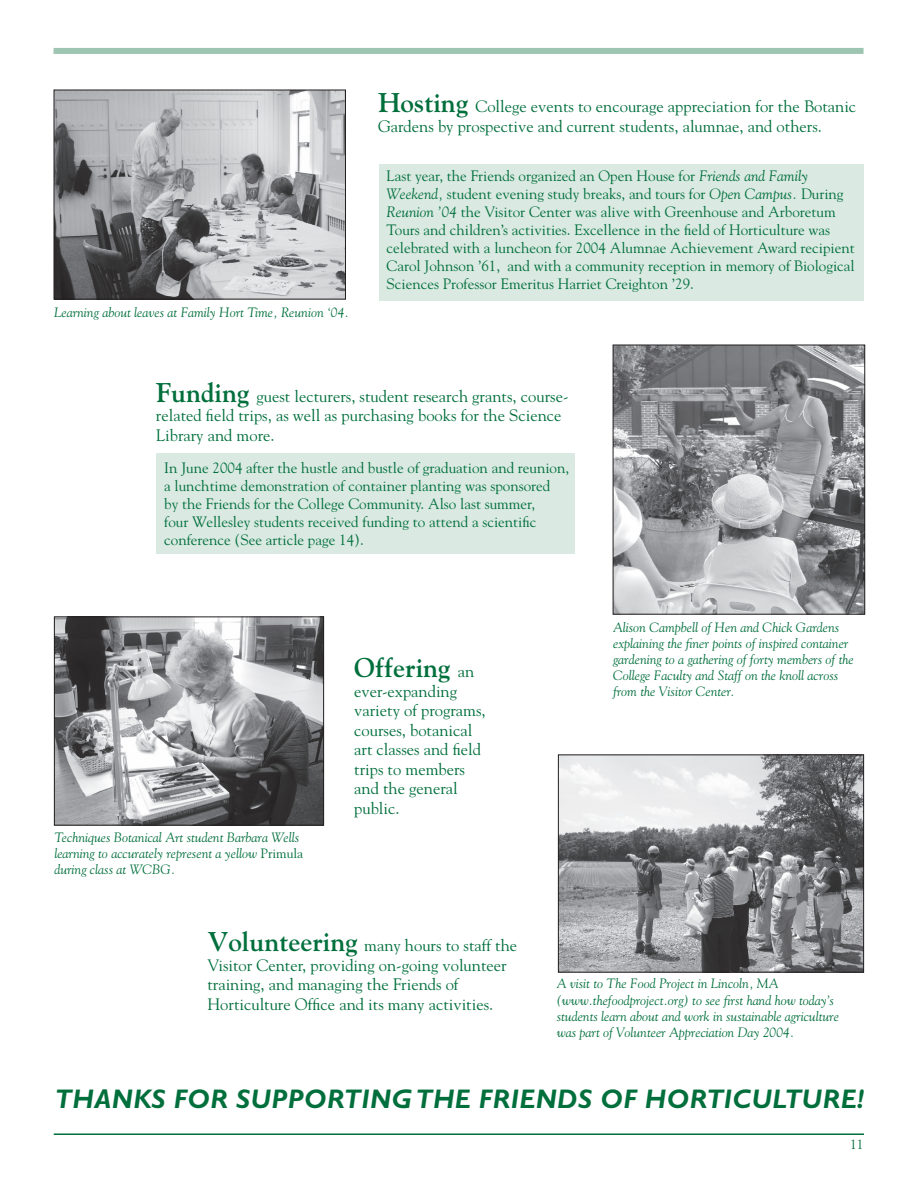
<style>
.page{position:relative;width:918px;height:1188px;background:#fff}
.page>*{position:absolute;margin:0;border:0;box-sizing:border-box;transform-origin:0 0}
.t1{font:italic 700 27px "Gill Sans";letter-spacing:.02em;color:#006f3c}
.t2{font:700 27px "Goudy";color:#006f3c}
.t3{font:16.5px/19.5px "Goudy";color:#006f3c}
.t4{font:15px/18px "Goudy";color:#006f3c}
.t5{font:italic 13.5px/16.2px "Goudy";color:#006f3c}
.t6{font:13.5px "Goudy";color:#006f3c}
.s1{font-weight:700;font-size:27px}
.s2{font-style:italic}
.s3{font-style:normal}
.s4{font-weight:400;font-size:16.5px}
</style>
<div class="page">
<hr style="left:54px;top:1133px;width:810px;height:2px;background:#006f3c">
<div style="left:54px;top:48px;width:810px;height:6px;background:#9ec5b1"></div>
<div style="left:156px;top:454px;width:419px;height:100px;background:#dae9e1"></div>
<div style="left:379px;top:164px;width:485px;height:137px;background:#dae9e1"></div>
<img style="left:615px;top:347px;width:248px;height:266px">
<div style="left:613px;top:345px;width:252px;height:270px;border:1px solid #231f20"></div>
<img style="left:56px;top:618px;width:266px;height:206px">
<div style="left:54px;top:616px;width:270px;height:210px;border:1px solid #231f20"></div>
<img style="left:56px;top:92px;width:288px;height:205px">
<div style="left:54px;top:90px;width:292px;height:209px;border:1px solid #231f20"></div>
<img style="left:560px;top:756px;width:302px;height:215px">
<div style="left:558px;top:754px;width:306px;height:219px;border:1px solid #231f20"></div>
<p class="t5" style="left:54px;top:304px;width:296px">Learning about leaves at Family Hort Time, Reunion ‘04.</p>
<p class="t3" style="left:378px;top:96px;width:480px"><span class="s1">Hosting</span> College events to encourage appreciation for the Botanic<br>Gardens by prospective and current students, alumnae, and others.</p>
<p class="t4" style="left:387px;top:167px;width:470px">Last year, the Friends organized an Open House for <span class="s2">Friends and Family Weekend,</span> student evening study breaks, and tours for <span class="s2">Open Campus.</span> During <span class="s2">Reunion ’04</span> the Visitor Center was alive with Greenhouse and Arboretum Tours and children’s activities. Excellence in the field of Horticulture was celebrated with a luncheon for 2004 Alumnae Achievement Award recipient Carol Johnson ’61, and with a community reception in memory of Biological Sciences Professor Emeritus Harriet Creighton ’29.</p>
<p class="t3" style="left:156px;top:386px;width:414px"><span class="s1">Funding</span> guest lecturers, student research grants, course&shy;related field trips, as well as purchasing books for the Science<br>Library and more.</p>
<p class="t4" style="left:164px;top:458px;width:406px">In June 2004 after the hustle and bustle of graduation and reunion, a lunchtime demonstration of container planting was sponsored<br>by the Friends for the College Community. Also last summer,<br>four Wellesley students received funding to attend a scientific conference (See article page 14).</p>
<p class="t5" style="left:54px;top:829px;width:250px">Techniques Botanical Art student Barbara Wells learning to accurately represent a yellow <span class="s3">Primula </span>during class at WCBG.</p>
<h1 class="t2" style="left:354px;top:651px;width:121px">Offering <span class="s4">an</span></h1>
<p class="t3" style="left:354px;top:681px;width:133px">ever-expanding variety of programs, courses, botanical art classes and field trips to members and the general public.</p>
<p class="t5" style="left:613px;top:619px;width:242px">Alison Campbell of Hen and Chick Gardens explaining the finer points of inspired container gardening to a gathering of forty members of the College Faculty and Staff on the knoll across from the Visitor Center.</p>
<p class="t3" style="left:207px;top:935px;width:311px"><span class="s1">Volunteering</span> many hours to staff the Visitor Center, providing on-going volunteer training, and managing the Friends of Horticulture Office and its many activities.</p>
<p class="t5" style="left:557px;top:975px;width:284px">A visit to The Food Project in Lincoln, MA (www.thefoodproject.org) to see first hand how today’s students learn about and work in sustainable agriculture was part of Volunteer Appreciation Day 2004.</p>
<h1 class="t1" style="left:55px;top:1083px;width:810px">THANKS FOR SUPPORTING THE FRIENDS OF HORTICULTURE!</h1>
<p class="t6" style="left:850px;top:1136px;width:15px">11</p>
</div>
